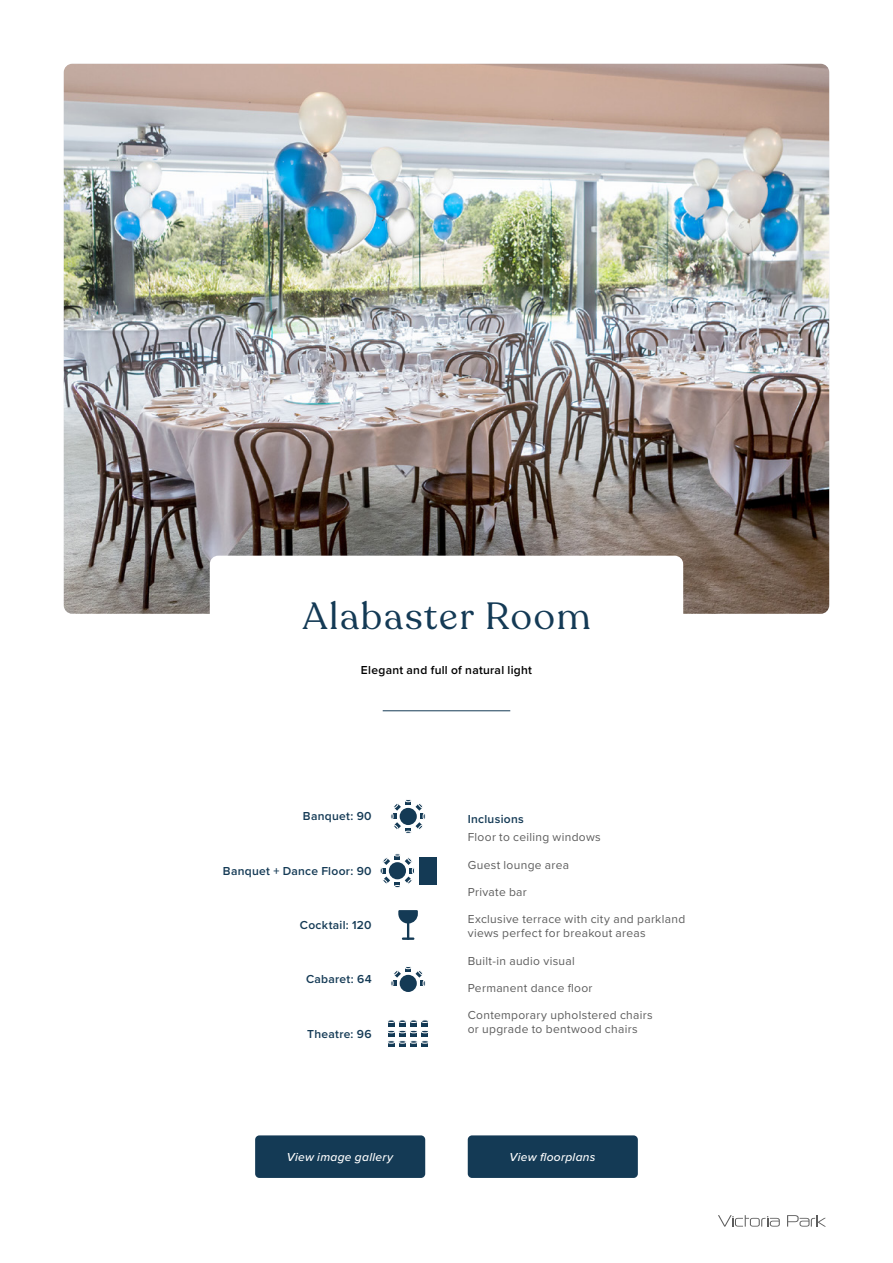
<style>
.page{position:relative;width:893px;height:1263px;background:#fff}
.page>*{position:absolute;margin:0;border:0;box-sizing:border-box;transform-origin:0 0}
.t1{font:37.5px "Recoleta";letter-spacing:.05em;color:#143a55}
.t2{font:12px/14.4px "Proxima Nova";letter-spacing:.025em;color:#5d5d5d}
.t3{font:600 12px "Proxima Nova";letter-spacing:.025em;color:#143a55}
.t4{font:italic 500 12px "Proxima Nova";letter-spacing:.025em;color:#fff}
.t5{font:600 12px "Proxima Nova";letter-spacing:.025em;color:#000}
</style>
<div class="page">
<svg style="left:718px;top:1215px;width:62px;height:12px"></svg>
<svg style="left:787px;top:1215px;width:39px;height:11px"></svg>
<img style="left:64px;top:64px;width:765px;height:550px">
<div style="left:210px;top:556px;width:473px;height:116px;background:#fff;border-radius:9px"></div>
<hr style="left:383px;top:710px;width:127px;height:1px;background:#143a55">
<svg style="left:398px;top:910px;width:20px;height:30px"></svg>
<svg style="left:391px;top:799px;width:34px;height:34px"></svg>
<div style="left:400px;top:975px;width:17px;height:17px;background:#143a55;border-radius:50%"></div>
<svg style="left:391px;top:966px;width:34px;height:21px"></svg>
<svg style="left:388px;top:1020px;width:41px;height:27px"></svg>
<svg style="left:380px;top:854px;width:35px;height:34px"></svg>
<div style="left:419px;top:857px;width:17px;height:27px;background:#143a55"></div>
<div style="left:468px;top:1135px;width:170px;height:43px;background:#143a55;border-radius:4px"></div>
<div style="left:255px;top:1135px;width:170px;height:43px;background:#143a55;border-radius:4px"></div>
<h1 class="t1" style="left:302px;top:593px;width:290px">Alabaster Room</h1>
<p class="t5" style="left:361px;top:661px;width:173px">Elegant and full of natural light</p>
<p class="t3" style="left:303px;top:807px;width:70px">Banquet: 90</p>
<p class="t3" style="left:223px;top:862px;width:150px">Banquet + Dance Floor: 90</p>
<p class="t3" style="left:300px;top:916px;width:73px">Cocktail: 120</p>
<p class="t3" style="left:306px;top:970px;width:67px">Cabaret: 64</p>
<p class="t3" style="left:307px;top:1025px;width:66px">Theatre: 96</p>
<p class="t3" style="left:468px;top:810px;width:58px">Inclusions</p>
<p class="t2" style="left:468px;top:830px;width:135px">Floor to ceiling windows</p>
<p class="t2" style="left:468px;top:857px;width:103px">Guest lounge area</p>
<p class="t2" style="left:468px;top:884px;width:61px">Private bar</p>
<p class="t2" style="left:468px;top:911px;width:219px">Exclusive terrace with city and parkland views perfect for breakout areas</p>
<p class="t2" style="left:468px;top:953px;width:109px">Built-in audio visual</p>
<p class="t2" style="left:468px;top:980px;width:126px">Permanent dance floor</p>
<p class="t2" style="left:468px;top:1007px;width:187px">Contemporary upholstered chairs or upgrade to bentwood chairs</p>
<p class="t4" style="left:287px;top:1148px;width:108px">View image gallery</p>
<p class="t4" style="left:510px;top:1148px;width:87px">View floorplans</p>
</div>
